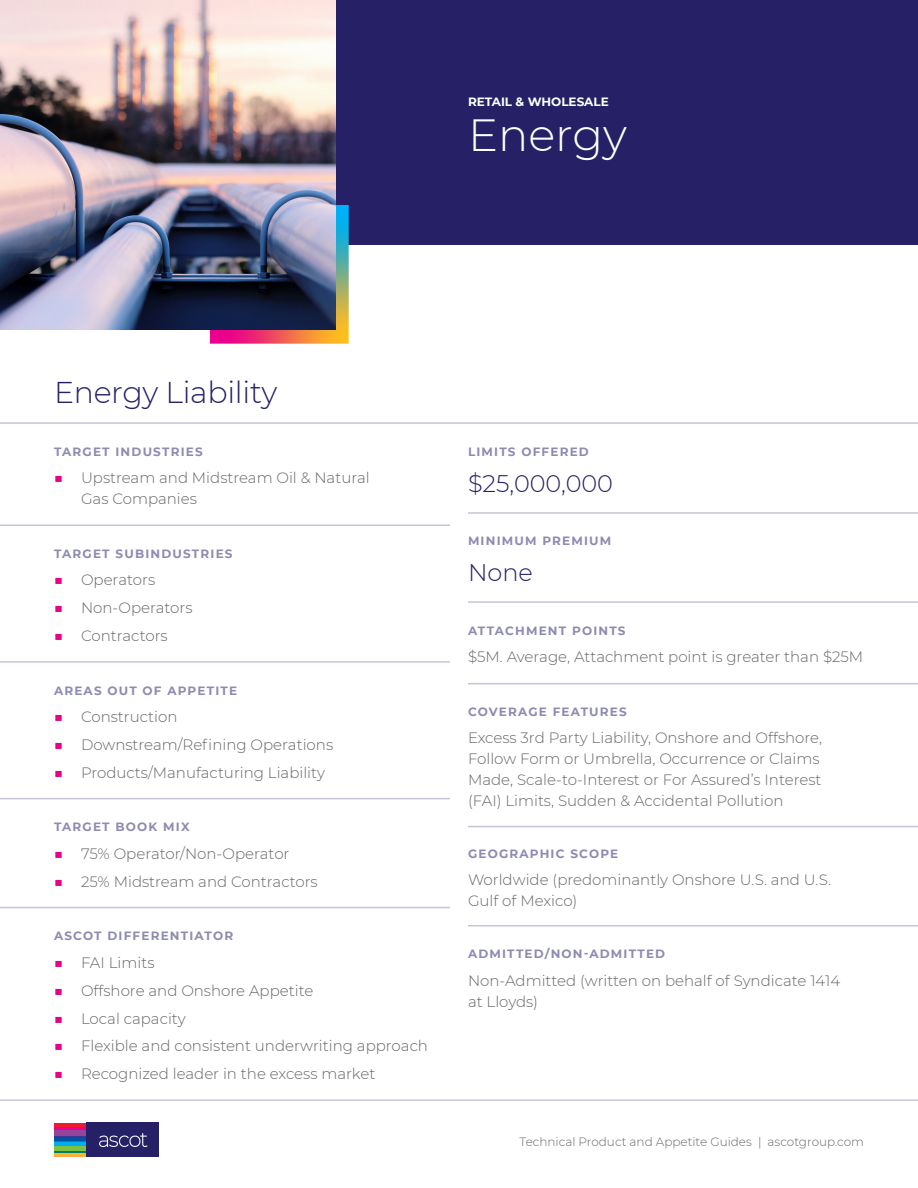
<style>
.page{position:relative;width:918px;height:1188px;background:#fff}
.page>*{position:absolute;margin:0;border:0;box-sizing:border-box;transform-origin:0 0}
.t1{font:300 45px "Montserrat";color:#fff}
.Subheader{font:300 30px "Montserrat";letter-spacing:-.01em;color:#262166}
.Callout{font:300 24px "Montserrat";color:#262166}
.Body{font:300 15px/21px "Montserrat";color:#666}
.t2{font:300 15px "Montserrat";color:#eb008c}
.Overline{font:700 12px "Montserrat";letter-spacing:.1em;color:#8e8bb1}
.t3{font:300 12px "Montserrat";color:#666}
.t4{font:700 12px "Montserrat";color:#fff}
</style>
<div class="page">
<hr style="left:0;top:1099px;width:918px;height:2px;background:#8d8ab0">
<div style="left:54px;top:1123px;width:49px;height:5px;background:#ec1c2e"></div>
<div style="left:54px;top:1130px;width:49px;height:7px;background:#944599"></div>
<hr style="left:54px;top:1154px;width:49px;height:3px;background:#f9aa53">
<hr style="left:54px;top:1150px;width:49px;height:3px;background:#008061">
<div style="left:54px;top:1145px;width:49px;height:6px;background:#7dc142"></div>
<div style="left:54px;top:1141px;width:49px;height:5px;background:#00adee"></div>
<hr style="left:54px;top:1140px;width:49px;height:2px;background:#0081c3">
<hr style="left:54px;top:1139px;width:49px;height:2px;background:#00539e">
<hr style="left:54px;top:1138px;width:49px;height:2px;background:#393995">
<hr style="left:54px;top:1137px;width:49px;height:2px;background:#00539e">
<hr style="left:54px;top:1136px;width:49px;height:2px;background:#393995">
<hr style="left:54px;top:1127px;width:49px;height:3px;background:#eb008b">
<hr style="left:54px;top:1153px;width:49px;height:2px;background:#fcb827">
<div style="left:87px;top:1123px;width:72px;height:34px;background:#262166"></div>
<svg style="left:99px;top:1133px;width:49px;height:14px"></svg>
<div style="left:0;top:0;width:918px;height:245px;background:#262166"></div>
<img style="left:211px;top:205px;width:138px;height:139px">
<img style="left:0;top:0;width:335px;height:330px">
<hr style="left:0;top:422px;width:918px;height:2px;background:#8d8ab0">
<hr style="left:468px;top:512px;width:450px;height:2px;background:#8d8ab0">
<hr style="left:0;top:524px;width:450px;height:2px;background:#8d8ab0">
<hr style="left:0;top:661px;width:450px;height:2px;background:#8d8ab0">
<hr style="left:0;top:798px;width:450px;height:1px;background:#8d8ab0">
<hr style="left:0;top:907px;width:450px;height:1px;background:#8d8ab0">
<hr style="left:468px;top:601px;width:450px;height:2px;background:#8d8ab0">
<hr style="left:468px;top:683px;width:450px;height:1px;background:#8d8ab0">
<hr style="left:468px;top:826px;width:450px;height:1px;background:#8d8ab0">
<hr style="left:468px;top:925px;width:450px;height:1px;background:#8d8ab0">
<p class="t4" style="left:468px;top:93px;width:142px">RETAIL &amp; WHOLESALE</p>
<p class="t1" style="left:468px;top:104px;width:160px">Energy</p>
<p class="Subheader" style="left:54px;top:371px;width:225px">Energy Liability</p>
<p class="Overline" style="left:54px;top:443px;width:150px">TARGET INDUSTRIES</p>
<p class="Body" style="left:81px;top:467px;width:290px">Upstream and Midstream Oil &amp; Natural<br>Gas Companies</p>
<p class="t2" style="left:54px;top:468px;width:10px">■</p>
<p class="Overline" style="left:54px;top:545px;width:180px">TARGET SUBINDUSTRIES</p>
<p class="Body" style="left:81px;top:569px;width:76px">Operators</p>
<p class="Body" style="left:81px;top:597px;width:113px">Non-Operators</p>
<p class="Body" style="left:81px;top:625px;width:88px">Contractors</p>
<p class="t2" style="left:54px;top:570px;width:10px">■</p>
<p class="t2" style="left:54px;top:598px;width:10px">■</p>
<p class="t2" style="left:54px;top:625px;width:10px">■</p>
<p class="Overline" style="left:54px;top:682px;width:185px">AREAS OUT OF APPETITE</p>
<p class="Body" style="left:81px;top:706px;width:98px">Construction</p>
<p class="Body" style="left:81px;top:734px;width:254px">Downstream/Refining Operations</p>
<p class="Body" style="left:81px;top:761px;width:245px">Products/Manufacturing Liability</p>
<p class="t2" style="left:54px;top:707px;width:10px">■</p>
<p class="t2" style="left:54px;top:734px;width:10px">■</p>
<p class="t2" style="left:54px;top:762px;width:10px">■</p>
<p class="Overline" style="left:54px;top:818px;width:137px">TARGET BOOK MIX</p>
<p class="Body" style="left:81px;top:843px;width:210px">75% Operator/Non-Operator</p>
<p class="Body" style="left:54px;top:870px;width:265px">■ 25% Midstream and Contractors</p>
<p class="t2" style="left:54px;top:843px;width:10px">■</p>
<p class="Overline" style="left:54px;top:927px;width:181px">ASCOT DIFFERENTIATOR</p>
<p class="Body" style="left:81px;top:952px;width:75px">FAI Limits</p>
<p class="Body" style="left:81px;top:980px;width:234px">Offshore and Onshore Appetite</p>
<p class="Body" style="left:81px;top:1007px;width:106px">Local capacity</p>
<p class="Body" style="left:81px;top:1035px;width:348px">Flexible and consistent underwriting approach</p>
<p class="Body" style="left:81px;top:1063px;width:296px">Recognized leader in the excess market</p>
<p class="t2" style="left:54px;top:953px;width:10px">■</p>
<p class="t2" style="left:54px;top:980px;width:10px">■</p>
<p class="t2" style="left:54px;top:1008px;width:10px">■</p>
<p class="t2" style="left:54px;top:1036px;width:10px">■</p>
<p class="t2" style="left:54px;top:1064px;width:10px">■</p>
<p class="Overline" style="left:468px;top:443px;width:122px">LIMITS OFFERED</p>
<p class="Callout" style="left:468px;top:467px;width:147px">$25,000,000</p>
<p class="Overline" style="left:468px;top:532px;width:145px">MINIMUM PREMIUM</p>
<p class="Callout" style="left:468px;top:556px;width:66px">None</p>
<p class="Overline" style="left:468px;top:622px;width:159px">ATTACHMENT POINTS</p>
<p class="Body" style="left:468px;top:646px;width:397px">$5M. Average, Attachment point is greater than $25M</p>
<p class="Overline" style="left:468px;top:703px;width:160px">COVERAGE FEATURES</p>
<p class="Body" style="left:468px;top:727px;width:356px">Excess 3rd Party Liability, Onshore and Offshore, Follow Form or Umbrella, Occurrence or Claims Made, Scale-to-Interest or For Assured’s Interest (FAI) Limits, Sudden &amp; Accidental Pollution</p>
<p class="Overline" style="left:468px;top:845px;width:152px">GEOGRAPHIC SCOPE</p>
<p class="Body" style="left:468px;top:869px;width:365px">Worldwide (predominantly Onshore U.S. and U.S.<br>Gulf of Mexico)</p>
<p class="Overline" style="left:468px;top:945px;width:199px">ADMITTED/NON-ADMITTED</p>
<p class="Body" style="left:468px;top:970px;width:374px">Non-Admitted (written on behalf of Syndicate 1414 at Lloyds)</p>
<p class="t3" style="left:520px;top:1133px;width:346px">Technical Product and Appetite Guides | ascotgroup.com</p>
</div>
